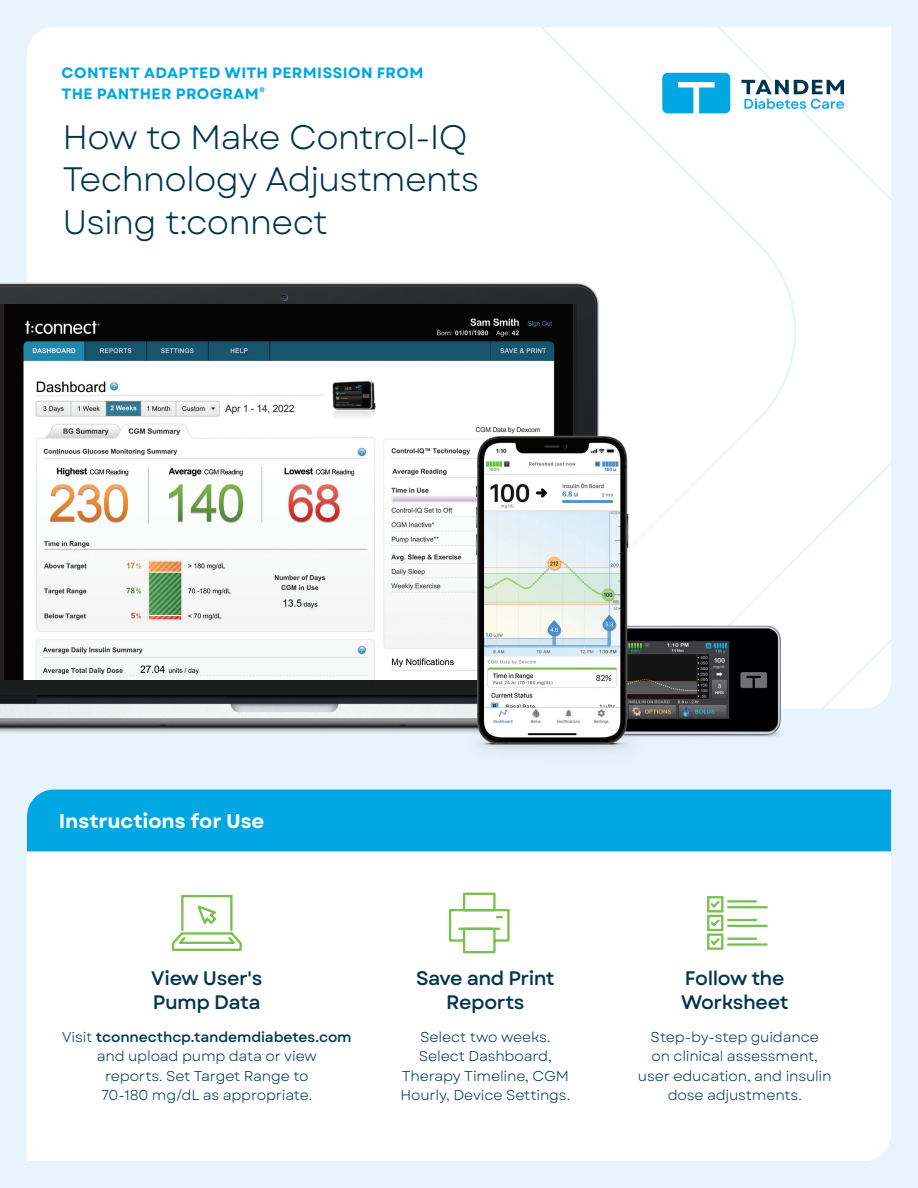
<style>
.page{position:relative;width:918px;height:1188px;background:#e8f4fb}
.page>*{position:absolute;margin:0;border:0;box-sizing:border-box;transform-origin:0 0}
.t1{font:33.9px/42.3px "Garet";letter-spacing:-.03em;color:#01354e}
.t2{font:700 19.8px "Garet";letter-spacing:-.005em;color:#fff}
.t3{font:500 19.5px/23.4px "Garet";letter-spacing:-.02em;color:#01354e}
.t4{font:700 15px/21px "Garet";letter-spacing:.025em;color:#00a7e3}
.t5{font:14.25px/19.5px "Garet";letter-spacing:-.015em;color:#01354e;text-align:center}
.s1{font-weight:500}
</style>
<div class="page">
<div style="left:27px;top:27px;width:264px;height:228px;background:#fff"></div>
<div style="left:810px;top:27px;width:81px;height:682px;background:#fff"></div>
<div style="left:291px;top:27px;width:519px;height:682px;background:#fff"></div>
<div style="left:671px;top:405px;width:220px;height:303px;background:#fff"></div>
<div style="left:27px;top:851px;width:864px;height:310px;background:#fff"></div>
<div style="left:27px;top:790px;width:864px;height:61px;background:#00a7e3"></div>
<img style="left:0;top:255px;width:671px;height:478px">
<img style="left:4px;top:305px;width:568px;height:375px">
<img style="left:653px;top:611px;width:141px;height:126px">
<img style="left:451px;top:399px;width:202px;height:352px">
<div style="left:181px;top:895px;width:52px;height:36px;border:2px solid #78c14f"></div>
<svg style="left:171px;top:904px;width:72px;height:48px;background:#e0f0d6"></svg>
<svg style="left:448px;top:891px;width:63px;height:63px;background:#e4f2dc"></svg>
<div style="left:707px;top:915px;width:16px;height:16px;border:2px solid #78c14f"></div>
<div style="left:707px;top:896px;width:16px;height:16px;border:2px solid #78c14f"></div>
<div style="left:707px;top:933px;width:16px;height:17px;border:2px solid #78c14f"></div>
<svg style="left:708px;top:899px;width:61px;height:48px;background:#d8edcc"></svg>
<svg style="left:662px;top:73px;width:68px;height:40px;background:#22b2e6"></svg>
<svg style="left:741px;top:80px;width:103px;height:29px;background:#a1c2d0"></svg>
<p class="t4" style="left:62px;top:63px;width:363px">CONTENT ADAPTED WITH PERMISSION FROM<br>THE PANTHER PROGRAM<sup>®</sup></p>
<h1 class="t1" style="left:62px;top:117px;width:418px">How to Make Control-IQ<br>Technology Adjustments<br>Using t:connect</h1>
<h2 class="t2" style="left:59px;top:809px;width:207px">Instructions for Use</h2>
<h3 class="t3" style="left:151px;top:967px;width:113px">View User's<br>Pump Data</h3>
<p class="t5" style="left:62px;top:1027px;width:291px">Visit <span class="s1">tconnecthcp.tandemdiabetes.com </span>and upload pump data or view<br>reports. Set Target Range to<br>70-180 mg/dL as appropriate.</p>
<h3 class="t3" style="left:416px;top:967px;width:140px;text-align:center">Save and Print<br>Reports</h3>
<p class="t5" style="left:401px;top:1027px;width:171px">Select two weeks.<br>Select Dashboard,<br>Therapy Timeline, CGM<br>Hourly, Device Settings.</p>
<h3 class="t3" style="left:681px;top:967px;width:109px">Follow the<br>Worksheet</h3>
<p class="t5" style="left:638px;top:1027px;width:195px">Step-by-step guidance<br>on clinical assessment, user education, and insulin dose adjustments.</p>
</div>
